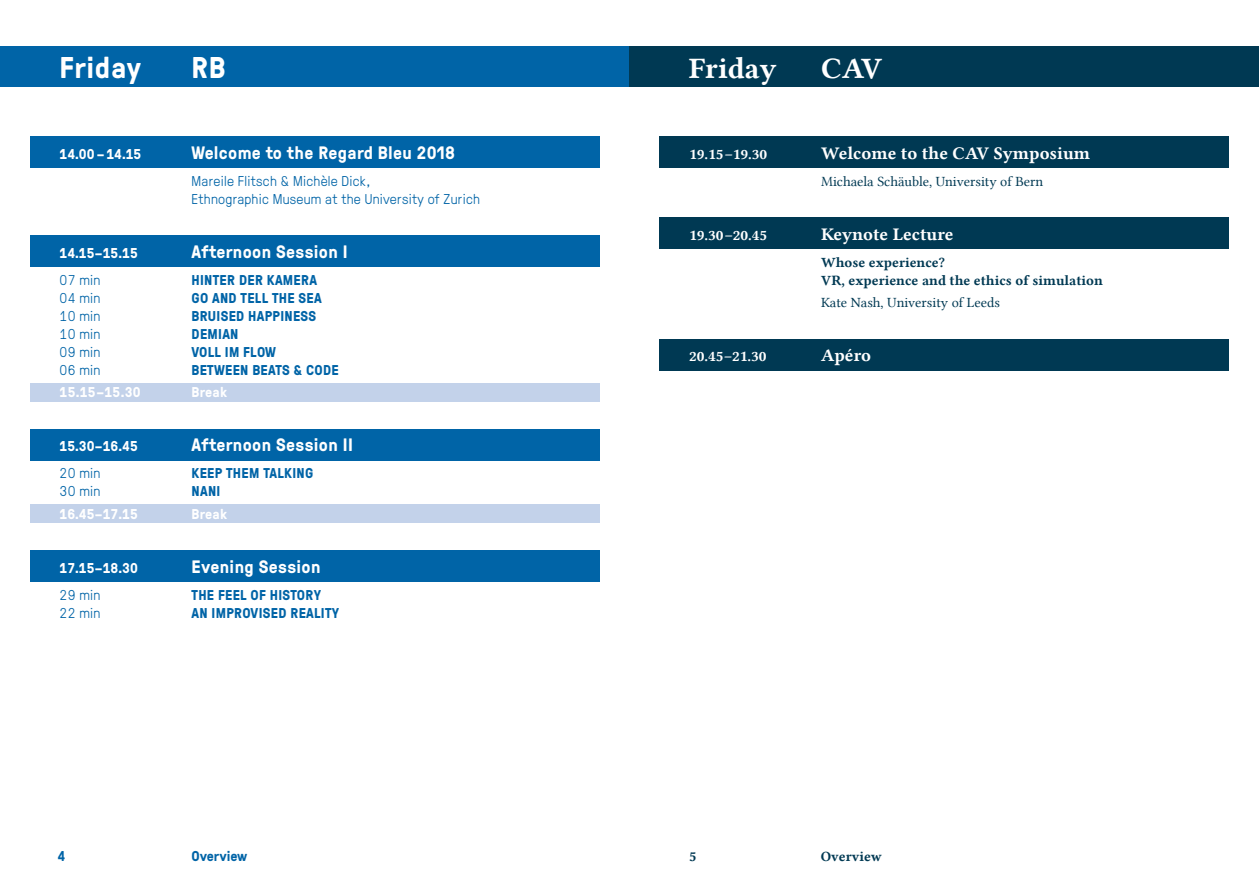
<style>
.page{position:relative;width:1259px;height:893px;background:#fff}
.page>*{position:absolute;margin:0;border:0;box-sizing:border-box;transform-origin:0 0}
.t1{font:30px "Lin Libertine B";color:#fff}
.t2{font:700 30px "GT Pressura";letter-spacing:.02em;color:#fff}
.t3{font:700 18px "GT Pressura";letter-spacing:.02em;color:#fff}
.t4{font:18px "Lin Libertine B";color:#fff}
.t5{font:15px "Lin Libertine B";color:#fff}
.t6{font:700 14.25px "GT Pressura";letter-spacing:.02em;color:#0064a7}
.t7{font:300 14.25px/18px "GT Pressura";letter-spacing:.02em;color:#0064a7}
.t8{font:700 14.25px "GT Pressura";color:#fff}
.t9{font:14.25px/18px "Lin Libertine B";color:#003953}
.t10{font:14.25px "Lin Libertine";color:#003953}
.t11{font:700 14.25px "GT Pressura";color:#0064a7}
.s1{font-family:"GT Pressura Mono"}
</style>
<div class="page">
<div style="left:0;top:46px;width:629px;height:41px;background:#0064a7"></div>
<div style="left:30px;top:136px;width:569px;height:32px;background:#0064a7"></div>
<div style="left:30px;top:235px;width:569px;height:32px;background:#0064a7"></div>
<div style="left:30px;top:504px;width:569px;height:19px;background:#c3d2ea"></div>
<div style="left:30px;top:383px;width:569px;height:19px;background:#c3d2ea"></div>
<div style="left:30px;top:550px;width:569px;height:32px;background:#0064a7"></div>
<div style="left:30px;top:429px;width:569px;height:31px;background:#0064a7"></div>
<div style="left:659px;top:136px;width:569px;height:32px;background:#003953"></div>
<div style="left:659px;top:217px;width:569px;height:32px;background:#003953"></div>
<div style="left:659px;top:339px;width:569px;height:31px;background:#003953"></div>
<div style="left:629px;top:46px;width:630px;height:41px;background:#003953"></div>
<h1 class="t2" style="left:60px;top:45px;width:83px">Friday</h1>
<h1 class="t2" style="left:192px;top:45px;width:35px">RB</h1>
<p class="t8" style="left:60px;top:143px;width:83px">14.00–14.15</p>
<p class="t3" style="left:192px;top:139px;width:265px">Welcome to the Regard Bleu 2018</p>
<p class="t7" style="left:192px;top:171px;width:290px">Mareile Flitsch &amp; Michèle Dick,<br>Ethnographic Museum at the University of Zurich</p>
<p class="t8" style="left:60px;top:242px;width:80px">14.15–15.15</p>
<p class="t3" style="left:192px;top:238px;width:158px">Afternoon Session I</p>
<p class="t7" style="left:60px;top:270px;width:42px"><span class="s1">07</span> min</p>
<p class="t6" style="left:192px;top:269px;width:127px">HINTER DER KAMERA</p>
<p class="t7" style="left:60px;top:288px;width:42px"><span class="s1">04</span> min</p>
<p class="t6" style="left:192px;top:287px;width:132px">GO AND TELL THE SEA</p>
<p class="t7" style="left:60px;top:306px;width:42px"><span class="s1">10</span> min</p>
<p class="t6" style="left:192px;top:305px;width:126px">BRUISED HAPPINESS</p>
<p class="t7" style="left:60px;top:324px;width:42px"><span class="s1">10</span> min</p>
<p class="t6" style="left:192px;top:323px;width:48px">DEMIAN</p>
<p class="t7" style="left:60px;top:342px;width:42px"><span class="s1">09</span> min</p>
<p class="t6" style="left:192px;top:341px;width:86px">VOLL IM FLOW</p>
<p class="t7" style="left:60px;top:360px;width:42px"><span class="s1">06</span> min</p>
<p class="t6" style="left:192px;top:359px;width:149px">BETWEEN BEATS &amp; CODE</p>
<p class="t8" style="left:60px;top:382px;width:83px">15.15–15.30</p>
<p class="t8" style="left:192px;top:382px;width:37px">Break</p>
<p class="t8" style="left:60px;top:436px;width:80px">15.30–16.45</p>
<p class="t3" style="left:192px;top:432px;width:163px">Afternoon Session II</p>
<p class="t7" style="left:60px;top:463px;width:42px"><span class="s1">20</span> min</p>
<p class="t6" style="left:192px;top:463px;width:123px">KEEP THEM TALKING</p>
<p class="t7" style="left:60px;top:481px;width:42px"><span class="s1">30</span> min</p>
<p class="t6" style="left:192px;top:481px;width:30px">NANI</p>
<p class="t8" style="left:60px;top:503px;width:80px">16.45–17.15</p>
<p class="t8" style="left:192px;top:503px;width:37px">Break</p>
<p class="t8" style="left:60px;top:557px;width:80px">17.15–18.30</p>
<p class="t3" style="left:192px;top:553px;width:130px">Evening Session</p>
<p class="t7" style="left:60px;top:585px;width:42px"><span class="s1">29</span> min</p>
<p class="t6" style="left:192px;top:584px;width:131px">THE FEEL OF HISTORY</p>
<p class="t7" style="left:60px;top:603px;width:42px"><span class="s1">22</span> min</p>
<p class="t6" style="left:192px;top:602px;width:149px">AN IMPROVISED REALITY</p>
<h1 class="t1" style="left:689px;top:47px;width:89px">Friday</h1>
<h1 class="t1" style="left:821px;top:47px;width:63px">CAV</h1>
<p class="t5" style="left:689px;top:143px;width:80px">19.15–19.30</p>
<p class="t4" style="left:821px;top:140px;width:270px">Welcome to the CAV Symposium</p>
<p class="t10" style="left:821px;top:173px;width:224px">Michaela Schäuble, University of Bern</p>
<p class="t5" style="left:689px;top:224px;width:80px">19.30–20.45</p>
<p class="t4" style="left:821px;top:221px;width:134px">Keynote Lecture</p>
<p class="t9" style="left:821px;top:253px;width:283px">Whose experience?<br>VR, experience and the ethics of simulation</p>
<p class="t10" style="left:821px;top:294px;width:180px">Kate Nash, University of Leeds</p>
<p class="t5" style="left:689px;top:346px;width:79px">20.45–21.30</p>
<p class="t4" style="left:821px;top:343px;width:52px">Apéro</p>
<p class="t6" style="left:58px;top:845px;width:9px">4</p>
<p class="t11" style="left:191px;top:845px;width:58px">Overview</p>
<p class="t9" style="left:689px;top:847px;width:9px">5</p>
<p class="t9" style="left:820px;top:847px;width:63px">Overview</p>
</div>
